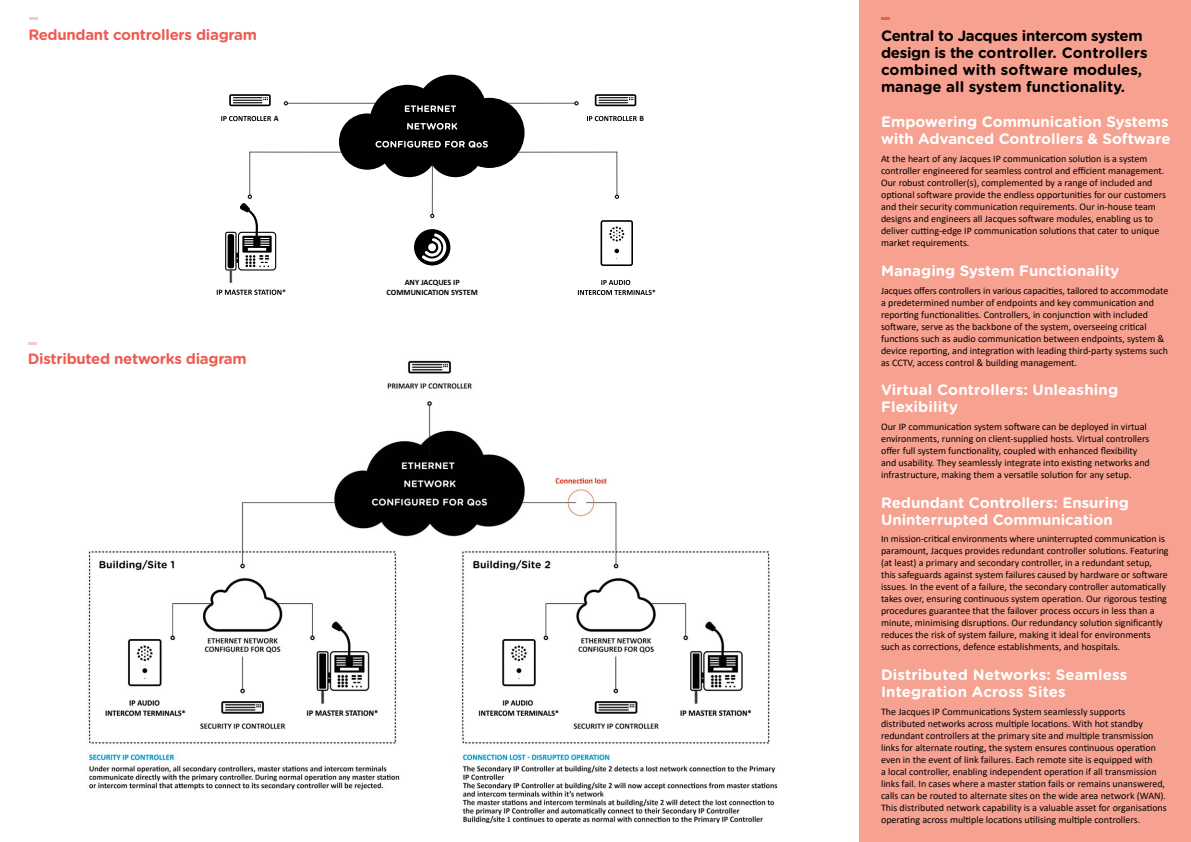
<style>
.page{position:relative;width:1191px;height:842px;background:#fff}
.page>*{position:absolute;margin:0;border:0;box-sizing:border-box;transform-origin:0 0}
.t1{font:700 15px/17px "Gotham Rounded";color:#fff}
.t2{font:700 15px/17px "Gotham Rounded";color:#000}
.t3{font:700 15px "Gotham Rounded";letter-spacing:-.02em;color:#ed5d52}
.t4{font:10px/12px "Calibri";color:#000}
.t5{font:700 8.2px/9.8px "Calibri";color:#000;text-align:center}
</style>
<div class="page">
<img style="left:87px;top:360px;width:691px;height:463px">
<div style="left:859px;top:0;width:332px;height:842px;background:#f7a191"></div>
<svg style="left:881px;top:17px;width:9px;height:2px"></svg>
<svg style="left:28px;top:342px;width:9px;height:2px"></svg>
<svg style="left:29px;top:17px;width:8px;height:2px"></svg>
<hr style="left:288px;top:103px;width:287px;height:1px;background:#000">
<svg style="left:574px;top:101px;width:4px;height:4px"></svg>
<svg style="left:284px;top:101px;width:4px;height:4px"></svg>
<svg style="left:578px;top:280px;width:77px;height:15px"></svg>
<svg style="left:600px;top:220px;width:33px;height:46px"></svg>
<svg style="left:339px;top:75px;width:185px;height:102px"></svg>
<svg style="left:217px;top:289px;width:68px;height:6px"></svg>
<svg style="left:229px;top:94px;width:42px;height:12px"></svg>
<svg style="left:221px;top:116px;width:50px;height:5px"></svg>
<svg style="left:595px;top:94px;width:41px;height:12px"></svg>
<svg style="left:587px;top:116px;width:50px;height:5px"></svg>
<div style="left:414px;top:229px;width:36px;height:36px;background:#000;border-radius:50%"></div>
<svg style="left:422px;top:233px;width:25px;height:29px"></svg>
<hr style="left:432px;top:160px;width:1px;height:54px;background:#000">
<svg style="left:430px;top:214px;width:4px;height:4px"></svg>
<hr style="left:249px;top:152px;width:1px;height:43px;background:#000">
<hr style="left:249px;top:152px;width:105px;height:1px;background:#000">
<svg style="left:225px;top:195px;width:51px;height:88px"></svg>
<hr style="left:616px;top:152px;width:1px;height:43px;background:#000">
<hr style="left:513px;top:152px;width:104px;height:1px;background:#000">
<svg style="left:615px;top:195px;width:4px;height:4px"></svg>
<h1 class="t3" style="left:28px;top:23px;width:230px">Redundant controllers diagram</h1>
<p class="t5" style="left:274px;top:113px;width:6px">A</p>
<p class="t5" style="left:639px;top:113px;width:6px">B</p>
<h1 class="t3" style="left:28px;top:348px;width:220px">Distributed networks diagram</h1>
<p class="t5" style="left:386px;top:277px;width:93px">ANY JACQUES IP<br>COMMUNICATION SYSTEM</p>
<h1 class="t2" style="left:881px;top:26px;width:268px">Central to Jacques intercom system design is the controller. Controllers combined with software modules, manage all system functionality.</h1>
<h1 class="t1" style="left:881px;top:113px;width:291px">Empowering Communication Systems with Advanced Controllers &amp; Software</h1>
<p class="t4" style="left:881px;top:152px;width:287px">At the heart of any Jacques IP communication solution is a system controller engineered for seamless control and efficient management.<br>Our robust controller(s), complemented by a range of included and optional software provide the endless opportunities for our customers and their security communication requirements. Our in-house team designs and engineers all Jacques software modules, enabling us to deliver cutting-edge IP communication solutions that cater to unique market requirements.</p>
<h1 class="t1" style="left:881px;top:261px;width:240px">Managing System Functionality</h1>
<p class="t4" style="left:881px;top:284px;width:289px">Jacques offers controllers in various capacities, tailored to accommodate a predetermined number of endpoints and key communication and reporting functionalities. Controllers, in conjunction with included software, serve as the backbone of the system, overseeing critical functions such as audio communication between endpoints, system &amp; device reporting, and integration with leading third-party systems such as CCTV, access control &amp; building management.</p>
<h1 class="t1" style="left:881px;top:381px;width:238px">Virtual Controllers: Unleashing<br>Flexibility</h1>
<p class="t4" style="left:881px;top:420px;width:270px">Our IP communication system software can be deployed in virtual environments, running on client-supplied hosts. Virtual controllers offer full system functionality, coupled with enhanced flexibility and usability. They seamlessly integrate into existing networks and infrastructure, making them a versatile solution for any setup.</p>
<h1 class="t1" style="left:881px;top:493px;width:249px">Redundant Controllers: Ensuring<br>Uninterrupted Communication</h1>
<p class="t4" style="left:881px;top:533px;width:289px">In mission-critical environments where uninterrupted communication is paramount, Jacques provides redundant controller solutions. Featuring (at least) a primary and secondary controller, in a redundant setup, this safeguards against system failures caused by hardware or software issues. In the event of a failure, the secondary controller automatically takes over, ensuring continuous system operation. Our rigorous testing procedures guarantee that the failover process occurs in less than a minute, minimising disruptions. Our redundancy solution significantly reduces the risk of system failure, making it ideal for environments such as corrections, defence establishments, and hospitals.</p>
<h1 class="t1" style="left:881px;top:666px;width:248px">Distributed Networks: Seamless<br>Integration Across Sites</h1>
<p class="t4" style="left:881px;top:705px;width:287px">The Jacques IP Communications System seamlessly supports distributed networks across multiple locations. With hot standby redundant controllers at the primary site and multiple transmission links for alternate routing, the system ensures continuous operation even in the event of link failures. Each remote site is equipped with<br>a local controller, enabling independent operation if all transmission links fail. In cases where a master station fails or remains unanswered, calls can be routed to alternate sites on the wide area network (WAN).<br>This distributed network capability is a valuable asset for organisations operating across multiple locations utilising multiple controllers.</p>
</div>
